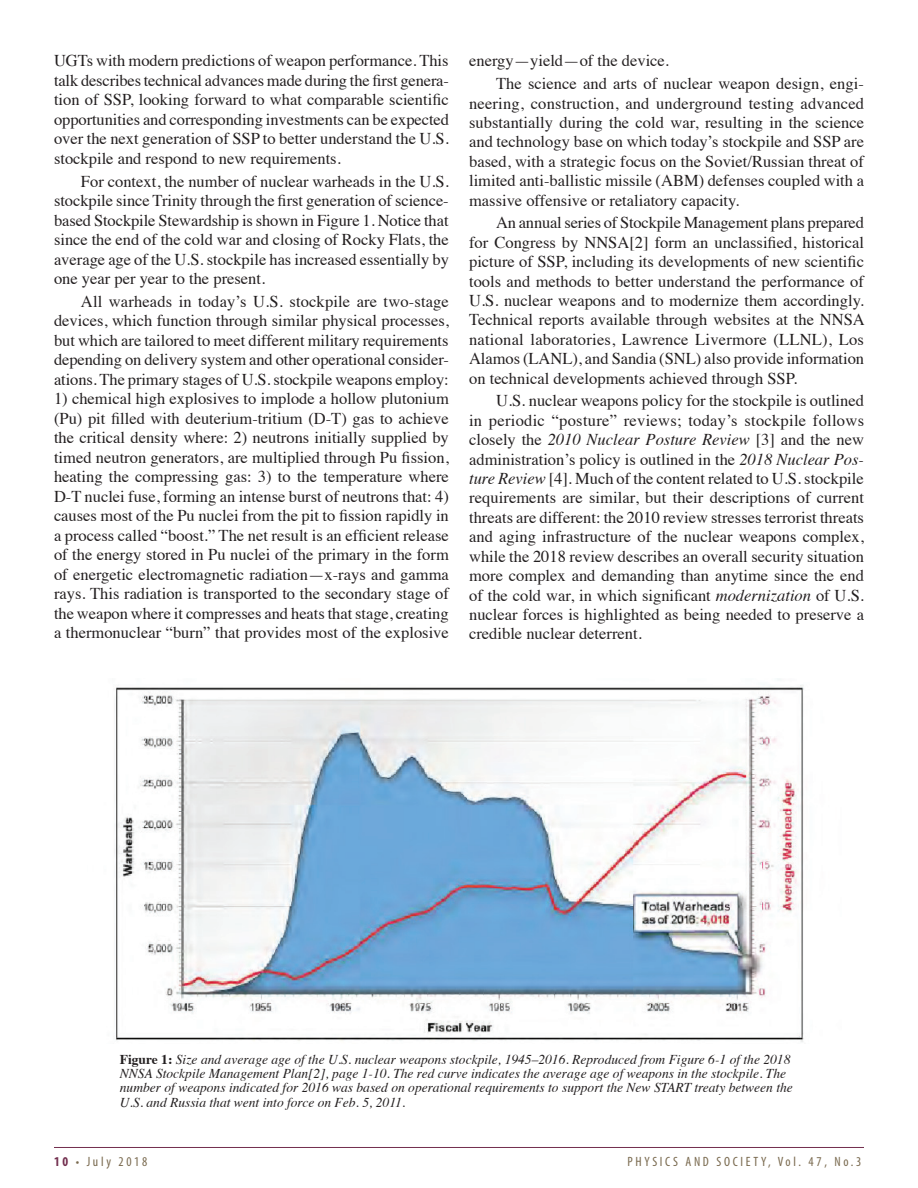
<style>
.page{position:relative;width:918px;height:1188px;background:#fff}
.page>*{position:absolute;margin:0;border:0;box-sizing:border-box;transform-origin:0 0}
.t1{font:16.5px/19.5px "Times";color:#231f20;text-align:justify}
.t2{font:italic 13.5px/14.2px "Times";color:#231f20}
.t3{font:condensed 13.5px "Myriad Pro";letter-spacing:.2em;color:#79694e}
.s1{font-style:italic}
.s2{font-weight:700;font-style:normal}
.s3{font-weight:700;color:#722e4e}
</style>
<div class="page">
<hr style="left:54px;top:1147px;width:810px;height:1px;background:#722e4e">
<img style="left:114px;top:678px;width:690px;height:364px">
<p class="t1" style="left:54px;top:50px;width:397px">UGTs with modern predictions of weapon performance. This talk describes technical advances made during the first genera&shy;tion of SSP, looking forward to what comparable scientific opportunities and corresponding investments can be expected over the next generation of SSP to better understand the U.S. stockpile and respond to new requirements.</p>
<p class="t1" style="left:54px;top:170px;width:397px;text-indent:27px">For context, the number of nuclear warheads in the U.S. stockpile since Trinity through the first generation of science&shy;based Stockpile Stewardship is shown in Figure 1. Notice that since the end of the cold war and closing of Rocky Flats, the average age of the U.S. stockpile has increased essentially by one year per year to the present.</p>
<p class="t1" style="left:54px;top:290px;width:396px;text-indent:27px">All warheads in today’s U.S. stockpile are two-stage devices, which function through similar physical processes, but which are tailored to meet different military requirements depending on delivery system and other operational consider&shy;ations. The primary stages of U.S. stockpile weapons employ:</p>
<p class="t1" style="left:54px;top:388px;width:396px">1) chemical high explosives to implode a hollow plutonium (Pu) pit filled with deuterium-tritium (D-T) gas to achieve the critical density where: 2) neutrons initially supplied by timed neutron generators, are multiplied through Pu fission, heating the compressing gas: 3) to the temperature where D-T nuclei fuse, forming an intense burst of neutrons that: 4) causes most of the Pu nuclei from the pit to fission rapidly in a process called “boost.” The net result is an efficient release of the energy stored in Pu nuclei of the primary in the form of energetic electromagnetic radiation—x-rays and gamma rays. This radiation is transported to the secondary stage of the weapon where it compresses and heats that stage, creating a thermonuclear “burn” that provides most of the explosive</p>
<p class="t1" style="left:496px;top:48px;width:369px;line-height:22.6px;text-indent:-27px">energy—yield—of the device.<br>The science and arts of nuclear weapon design, engi-</p>
<p class="t1" style="left:469px;top:92px;width:397px">neering, construction, and underground testing advanced substantially during the cold war, resulting in the science and technology base on which today’s stockpile and SSP are based, with a strategic focus on the Soviet/Russian threat of limited anti-ballistic missile (ABM) defenses coupled with a massive offensive or retaliatory capacity.</p>
<p class="t1" style="left:469px;top:212px;width:397px;text-indent:27px">An annual series of Stockpile Management plans prepared for Congress by NNSA[2] form an unclassified, historical picture of SSP, including its developments of new scientific tools and methods to better understand the performance of U.S. nuclear weapons and to modernize them accordingly.<br>Technical reports available through websites at the NNSA national laboratories, Lawrence Livermore (LLNL), Los Alamos (LANL), and Sandia (SNL) also provide information on technical developments achieved through SSP.</p>
<p class="t1" style="left:469px;top:390px;width:397px;text-indent:27px">U.S. nuclear weapons policy for the stockpile is outlined in periodic “posture” reviews; today’s stockpile follows closely the <span class="s1">2010 Nuclear Posture Review</span> [3] and the new administration’s policy is outlined in the <span class="s1">2018 Nuclear Pos&shy;ture Review</span> [4]. Much of the content related to U.S. stockpile requirements are similar, but their descriptions of current threats are different: the 2010 review stresses terrorist threats and aging infrastructure of the nuclear weapons complex, while the 2018 review describes an overall security situation more complex and demanding than anytime since the end of the cold war, in which significant <span class="s1">modernization</span> of U.S. nuclear forces is highlighted as being needed to preserve a credible nuclear deterrent.</p>
<p class="t2" style="left:120px;top:1051px;width:675px"><span class="s2">Figure 1:</span> Size and average age of the U.S. nuclear weapons stockpile, 1945–2016. Reproduced from Figure 6-1 of the 2018<br>NNSA Stockpile Management Plan[2], page 1-10. The red curve indicates the average age of weapons in the stockpile. The number of weapons indicated for 2016 was based on operational requirements to support the New START treaty between the U.S. and Russia that went into force on Feb. 5, 2011.</p>
<p class="t3" style="left:54px;top:1154px;width:95px"><span class="s3">10</span> • July 2018</p>
<p class="t3" style="left:627px;top:1154px;width:236px">PHYSICS AND SOCIETY, Vol. 47, No.3</p>
</div>
